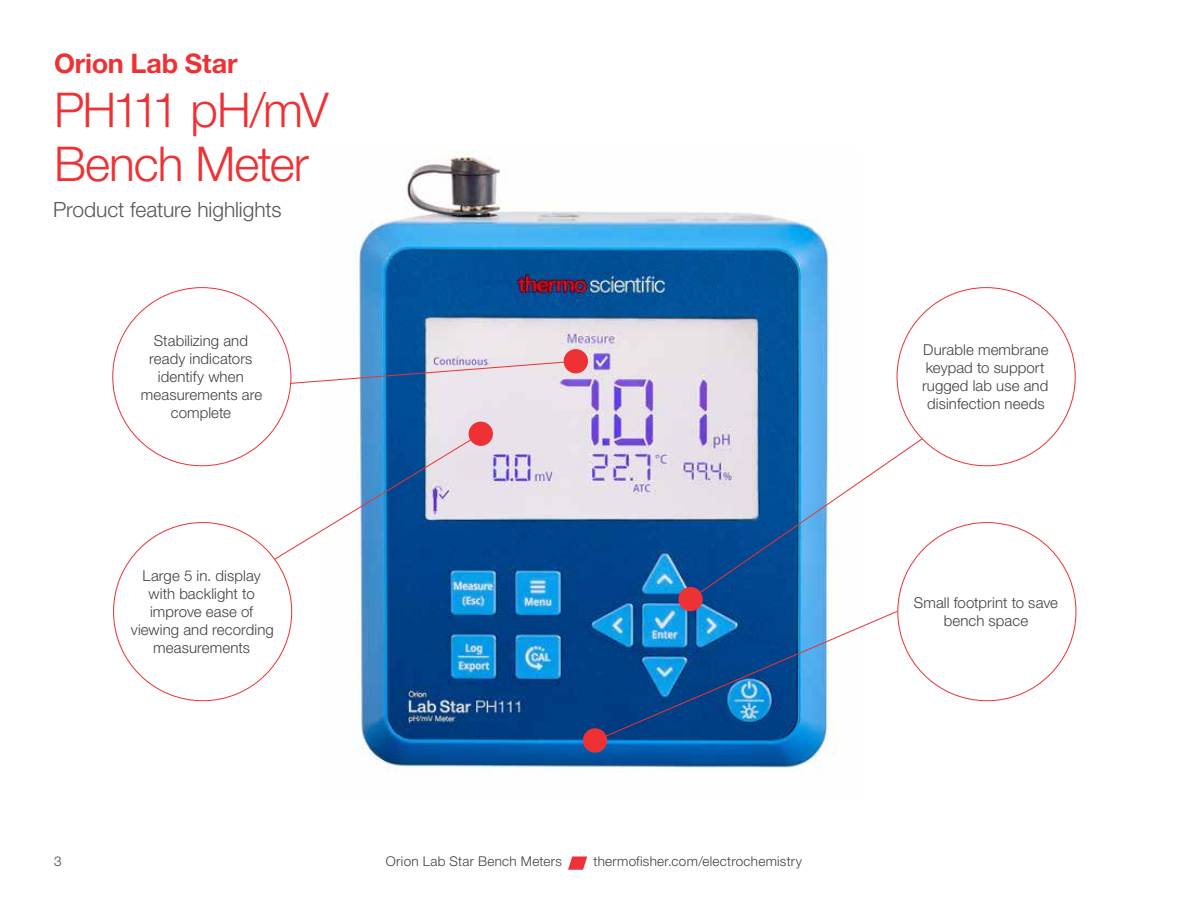
<style>
.page{position:relative;width:1188px;height:918px;background:#fff}
.page>*{position:absolute;margin:0;border:0;box-sizing:border-box;transform-origin:0 0}
.t1{font:300 48px/54px "Helvetica Neue LTW1 G";letter-spacing:-.025em;color:#ee3134}
.t2{font:700 27px "Helvetica Neue LTW1 G";letter-spacing:-.005em;color:#ee3134}
.t3{font:300 21px "Helvetica Neue LTW1 G";letter-spacing:-.005em;color:#54575a}
.t4{font:300 15px/18px "Helvetica Neue LTW1 G";letter-spacing:.005em;color:#414042;text-align:center}
.t5{font:300 13.5px "Helvetica Neue LTW1 G";letter-spacing:.02em;color:#414042}
</style>
<div class="page">
<img style="left:353px;top:151px;width:485px;height:622px">
<div style="left:583px;top:728px;width:24px;height:25px;background:#ee3134;border-radius:50%"></div>
<div style="left:678px;top:587px;width:25px;height:24px;background:#ee3134;border-radius:50%"></div>
<div style="left:564px;top:349px;width:24px;height:24px;background:#ee3134;border-radius:50%"></div>
<div style="left:469px;top:422px;width:24px;height:24px;background:#ee3134;border-radius:50%"></div>
<svg style="left:568px;top:856px;width:19px;height:14px"></svg>
<svg style="left:593px;top:610px;width:305px;height:132px"></svg>
<svg style="left:690px;top:438px;width:234px;height:162px"></svg>
<svg style="left:290px;top:360px;width:287px;height:24px"></svg>
<svg style="left:273px;top:433px;width:209px;height:127px"></svg>
<h2 class="t2" style="left:54px;top:47px;width:185px">Orion Lab Star</h2>
<h1 class="t1" style="left:54px;top:83px;width:276px">PH111 pH/mV<br>Bench Meter</h1>
<h3 class="t3" style="left:53px;top:197px;width:230px">Product feature highlights</h3>
<p class="t4" style="left:141px;top:332px;width:123px">Stabilizing and ready indicators identify when measurements are complete</p>
<p class="t4" style="left:922px;top:341px;width:128px">Durable membrane keypad to support rugged lab use and disinfection needs</p>
<p class="t4" style="left:131px;top:567px;width:144px">Large 5 in. display with backlight to improve ease of viewing and recording measurements</p>
<p class="t5" style="left:54px;top:853px;width:9px">3</p>
<p class="t5" style="left:386px;top:853px;width:178px">Orion Lab Star Bench Meters</p>
<p class="t5" style="left:594px;top:853px;width:210px">thermofisher.com/electrochemistry</p>
<p class="t4" style="left:914px;top:594px;width:146px">Small footprint to save bench space</p>
</div>
